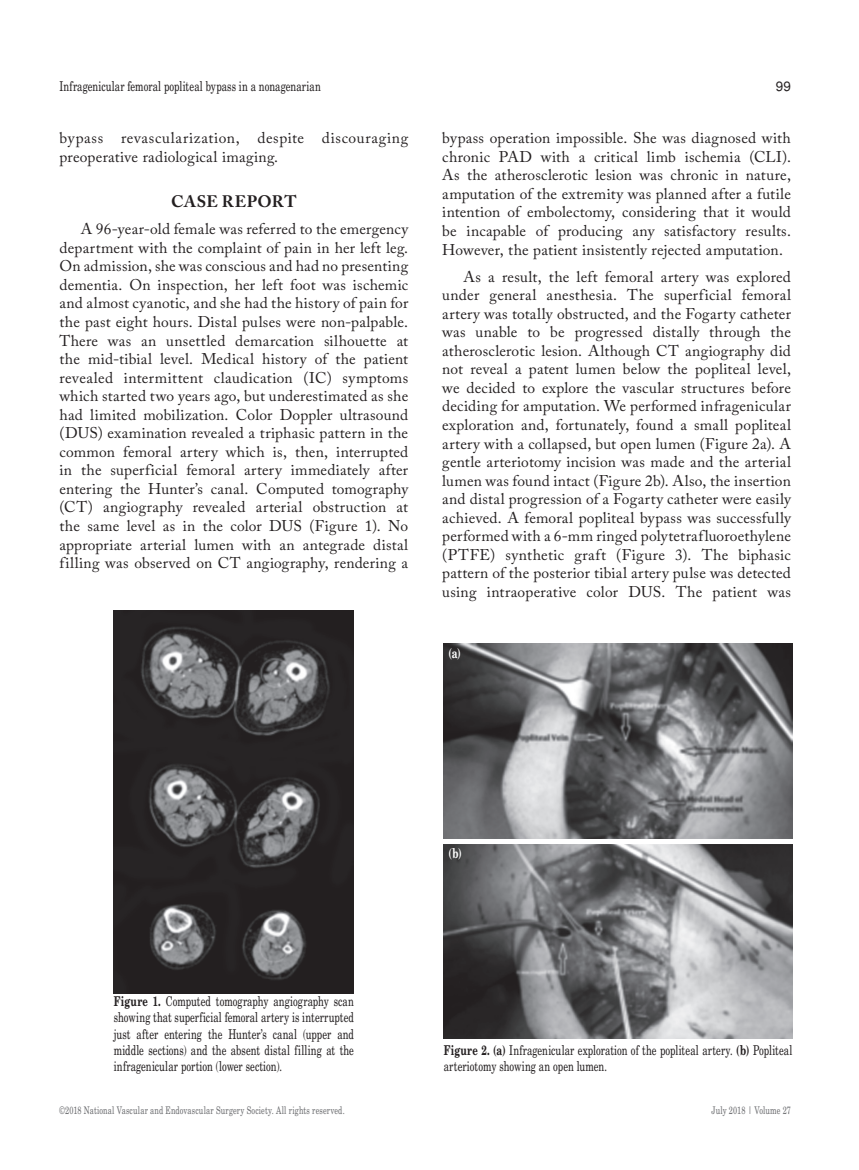
<style>
.page{position:relative;width:859px;height:1170px;background:#fff}
.page>*{position:absolute;margin:0;border:0;box-sizing:border-box;transform-origin:0 0}
.t1{font:700 16.5px "Adobe Caslon Pro";letter-spacing:.02em;color:#231f20}
.t2{font:15.45px/18.6px "Adobe Caslon Pro";letter-spacing:.02em;color:#231f20;text-align:justify}
.t3{font:13.5px/16.2px "Madison Tr";letter-spacing:.01em;color:#231f20;text-align:justify}
.t4{font:13.5px "Madison Bold Tr";color:#fff}
.t5{font:13.5px "Helvetica Normal Tr";color:#231f20}
.t6{font:10.5px "Madison Tr";letter-spacing:.015em;color:#6c6d70}
.s1{font-family:"Madison Bold Tr"}
</style>
<div class="page">
<img style="left:114px;top:610px;width:240px;height:382px">
<img style="left:444px;top:643px;width:349px;height:395px">
<hr style="left:442px;top:839px;width:352px;height:4px;background:#fff">
<p class="t3" style="left:60px;top:78px;width:263px">Infragenicular femoral popliteal bypass in a nonagenarian</p>
<p class="t5" style="left:776px;top:78px;width:17px">99</p>
<p class="t2" style="left:60px;top:129px;width:350px">bypass revascularization, despite discouraging preoperative radiological imaging.</p>
<p class="t1" style="left:171px;top:192px;width:127px">CASE REPORT</p>
<p class="t2" style="left:60px;top:219px;width:350px;text-indent:21px">A 96-year-old female was referred to the emergency department with the complaint of pain in her left leg.<br>On admission, she was conscious and had no presenting dementia. On inspection, her left foot was ischemic and almost cyanotic, and she had the history of pain for the past eight hours. Distal pulses were non-palpable.<br>There was an unsettled demarcation silhouette at the mid-tibial level. Medical history of the patient revealed intermittent claudication (IC) symptoms which started two years ago, but underestimated as she had limited mobilization. Color Doppler ultrasound (DUS) examination revealed a triphasic pattern in the common femoral artery which is, then, interrupted in the superficial femoral artery immediately after entering the Hunter’s canal. Computed tomography (CT) angiography revealed arterial obstruction at the same level as in the color DUS (Figure 1). No appropriate arterial lumen with an antegrade distal filling was observed on CT angiography, rendering a</p>
<p class="t2" style="left:442px;top:129px;width:350px">bypass operation impossible. She was diagnosed with chronic PAD with a critical limb ischemia (CLI).<br>As the atherosclerotic lesion was chronic in nature, amputation of the extremity was planned after a futile intention of embolectomy, considering that it would be incapable of producing any satisfactory results.<br>However, the patient insistently rejected amputation.</p>
<p class="t2" style="left:442px;top:267px;width:350px;text-indent:21px">As a result, the left femoral artery was explored under general anesthesia. The superficial femoral artery was totally obstructed, and the Fogarty catheter was unable to be progressed distally through the atherosclerotic lesion. Although CT angiography did not reveal a patent lumen below the popliteal level, we decided to explore the vascular structures before deciding for amputation. We performed infragenicular exploration and, fortunately, found a small popliteal artery with a collapsed, but open lumen (Figure 2a). A gentle arteriotomy incision was made and the arterial lumen was found intact (Figure 2b). Also, the insertion and distal progression of a Fogarty catheter were easily achieved. A femoral popliteal bypass was successfully performed with a 6-mm ringed polytetrafluoroethylene (PTFE) synthetic graft (Figure 3). The biphasic pattern of the posterior tibial artery pulse was detected using intraoperative color DUS. The patient was</p>
<p class="t4" style="left:448px;top:644px;width:14px">(a)</p>
<p class="t3" style="left:114px;top:992px;width:242px"><span class="s1">Figure 1.</span> Computed tomography angiography scan showing that superficial femoral artery is interrupted just after entering the Hunter’s canal (upper and middle sections) and the absent distal filling at the infragenicular portion (lower section).</p>
<p class="t4" style="left:448px;top:844px;width:15px">(b)</p>
<p class="t3" style="left:444px;top:1041px;width:350px"><span class="s1">Figure 2. (a)</span> Infragenicular exploration of the popliteal artery. <span class="s1">(b)</span> Popliteal arteriotomy showing an open lumen.</p>
<p class="t6" style="left:60px;top:1103px;width:287px">©2018 National Vascular and Endovascular Surgery Society. All rights reserved.</p>
<p class="t6" style="left:712px;top:1103px;width:81px">July 2018 | Volume 27</p>
</div>
